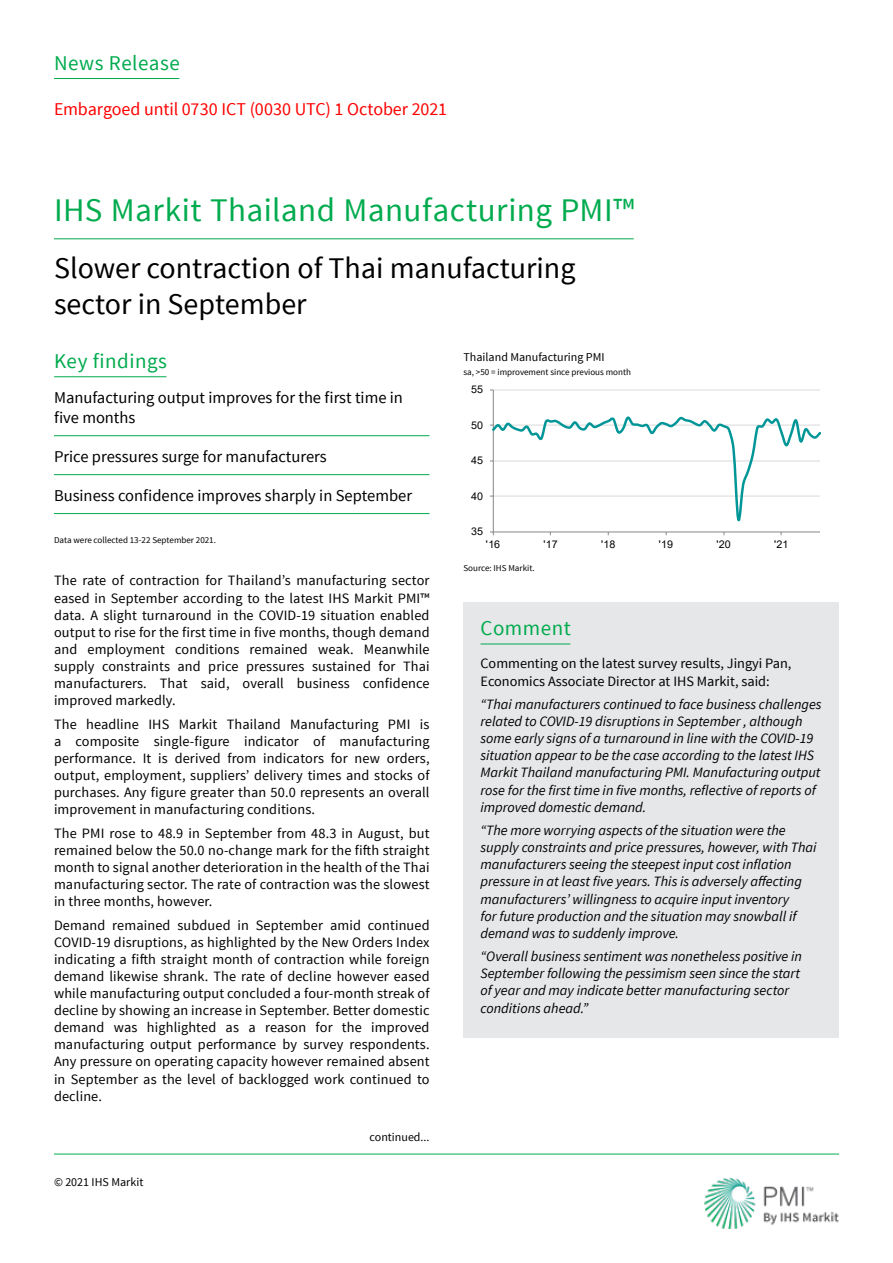
<style>
.page{position:relative;width:893px;height:1263px;background:#fff}
.page>*{position:absolute;margin:0;border:0;box-sizing:border-box;transform-origin:0 0}
.t1{font:33px "Source Sans Pro";letter-spacing:.015em;color:#00ab4e}
.t2{font:30px/36px "Source Sans Pro";color:#000}
.t3{font:21px "Source Sans Pro";letter-spacing:.025em;color:#00ab4e}
.t4{font:18px "Source Sans Pro";letter-spacing:-.005em;color:#f00}
.t5{font:16.5px/19.8px "Source Sans Pro";color:#000}
.t6{font:14.25px/17.1px "Source Sans Pro";letter-spacing:.01em;color:#000;text-align:justify}
.t7{font:italic 14.25px/17.1px "Source Sans Pro";color:#000}
.t8{font:12px "Source Sans Pro";color:#000}
.t9{font:10.65px "Arial";letter-spacing:-.02em;color:#000}
.t10{font:9px "Source Sans Pro";color:#000}
</style>
<div class="page">
<img style="left:704px;top:1178px;width:135px;height:50px">
<hr style="left:54px;top:1154px;width:785px;height:1px;background:#00ab4e">
<hr style="left:493px;top:390px;width:327px;height:1px;background:#d9d9d9">
<hr style="left:493px;top:390px;width:1px;height:142px;background:#868686">
<svg style="left:490px;top:414px;width:330px;height:121px"></svg>
<hr style="left:54px;top:376px;width:112px;height:1px;background:#00ab4e">
<hr style="left:54px;top:78px;width:125px;height:1px;background:#00ab4e">
<hr style="left:54px;top:238px;width:580px;height:1px;background:#00ab4e">
<hr style="left:54px;top:435px;width:375px;height:1px;background:#00ab4e">
<hr style="left:54px;top:474px;width:375px;height:1px;background:#00ab4e">
<hr style="left:54px;top:513px;width:375px;height:1px;background:#00ab4e">
<div style="left:463px;top:602px;width:376px;height:56px;background:#e6e7e8"></div>
<hr style="left:480px;top:644px;width:90px;height:1px;background:#00ab4e">
<div style="left:463px;top:658px;width:376px;height:380px;background:#e6e7e8"></div>
<h3 class="t3" style="left:54px;top:50px;width:127px">News Release</h3>
<p class="t4" style="left:54px;top:98px;width:395px">Embargoed until 0730 ICT (0030 UTC) 1 October 2021</p>
<h1 class="t1" style="left:54px;top:190px;width:582px">IHS Markit Thailand Manufacturing PMI™</h1>
<h2 class="t2" style="left:54px;top:250px;width:523px">Slower contraction of Thai manufacturing sector in September</h2>
<h3 class="t3" style="left:54px;top:348px;width:114px">Key findings</h3>
<p class="t8" style="left:463px;top:350px;width:143px">Thailand Manufacturing PMI</p>
<p class="t10" style="left:463px;top:366px;width:169px">sa, &gt;50 = improvement since previous month</p>
<p class="t5" style="left:54px;top:388px;width:350px">Manufacturing output improves for the first time in five months</p>
<p class="t5" style="left:54px;top:446px;width:274px">Price pressures surge for manufacturers</p>
<p class="t5" style="left:54px;top:485px;width:360px">Business confidence improves sharply in September</p>
<p class="t10" style="left:54px;top:534px;width:164px">Data were collected 13-22 September 2021.</p>
<p class="t6" style="left:54px;top:572px;width:377px">The rate of contraction for Thailand’s manufacturing sector eased in September according to the latest IHS Markit PMI™ data. A slight turnaround in the COVID-19 situation enabled output to rise for the first time in five months, though demand and employment conditions remained weak. Meanwhile supply constraints and price pressures sustained for Thai manufacturers. That said, overall business confidence improved markedly.</p>
<p class="t6" style="left:54px;top:716px;width:377px">The headline IHS Markit Thailand Manufacturing PMI is a composite single-figure indicator of manufacturing performance. It is derived from indicators for new orders, output, employment, suppliers’ delivery times and stocks of purchases. Any figure greater than 50.0 represents an overall improvement in manufacturing conditions.</p>
<p class="t6" style="left:54px;top:825px;width:377px">The PMI rose to 48.9 in September from 48.3 in August, but remained below the 50.0 no-change mark for the fifth straight month to signal another deterioration in the health of the Thai manufacturing sector. The rate of contraction was the slowest in three months, however.</p>
<p class="t6" style="left:54px;top:916px;width:377px">Demand remained subdued in September amid continued COVID-19 disruptions, as highlighted by the New Orders Index indicating a fifth straight month of contraction while foreign demand likewise shrank. The rate of decline however eased while manufacturing output concluded a four-month streak of decline by showing an increase in September. Better domestic demand was highlighted as a reason for the improved manufacturing output performance by survey respondents.<br>Any pressure on operating capacity however remained absent in September as the level of backlogged work continued to decline.</p>
<p class="t8" style="left:54px;top:1175px;width:91px">© 2021 IHS Markit</p>
<p class="t8" style="left:370px;top:1129px;width:61px">continued...</p>
<p class="t9" style="left:471px;top:382px;width:13px">55</p>
<p class="t9" style="left:471px;top:418px;width:13px">50</p>
<p class="t9" style="left:471px;top:453px;width:13px">45</p>
<p class="t9" style="left:471px;top:489px;width:13px">40</p>
<p class="t9" style="left:471px;top:524px;width:13px">35</p>
<p class="t9" style="left:486px;top:537px;width:16px">'16</p>
<p class="t9" style="left:543px;top:537px;width:16px">'17</p>
<p class="t9" style="left:601px;top:537px;width:16px">'18</p>
<p class="t9" style="left:659px;top:537px;width:16px">'19</p>
<p class="t9" style="left:716px;top:537px;width:16px">'20</p>
<p class="t9" style="left:774px;top:537px;width:16px">'21</p>
<p class="t10" style="left:463px;top:562px;width:73px">Source: IHS Markit.</p>
<h3 class="t3" style="left:480px;top:615px;width:92px">Comment</h3>
<p class="t6" style="left:480px;top:655px;width:312px">Commenting on the latest survey results, Jingyi Pan,<br>Economics Associate Director at IHS Markit, said:</p>
<p class="t7" style="left:480px;top:696px;width:343px">“Thai manufacturers continued to face business challenges related to COVID-19 disruptions in September , although some early signs of a turnaround in line with the COVID-19 situation appear to be the case according to the latest IHS Markit Thailand manufacturing PMI. Manufacturing output rose for the first time in five months, reflective of reports of improved domestic demand.</p>
<p class="t7" style="left:480px;top:822px;width:338px">“The more worrying aspects of the situation were the supply constraints and price pressures, however, with Thai manufacturers seeing the steepest input cost inflation pressure in at least five years. This is adversely affecting manufacturers’ willingness to acquire input inventory<br>for future production and the situation may snowball if demand was to suddenly improve.</p>
<p class="t7" style="left:480px;top:948px;width:323px">“Overall business sentiment was nonetheless positive in September following the pessimism seen since the start of year and may indicate better manufacturing sector conditions ahead.”</p>
</div>
